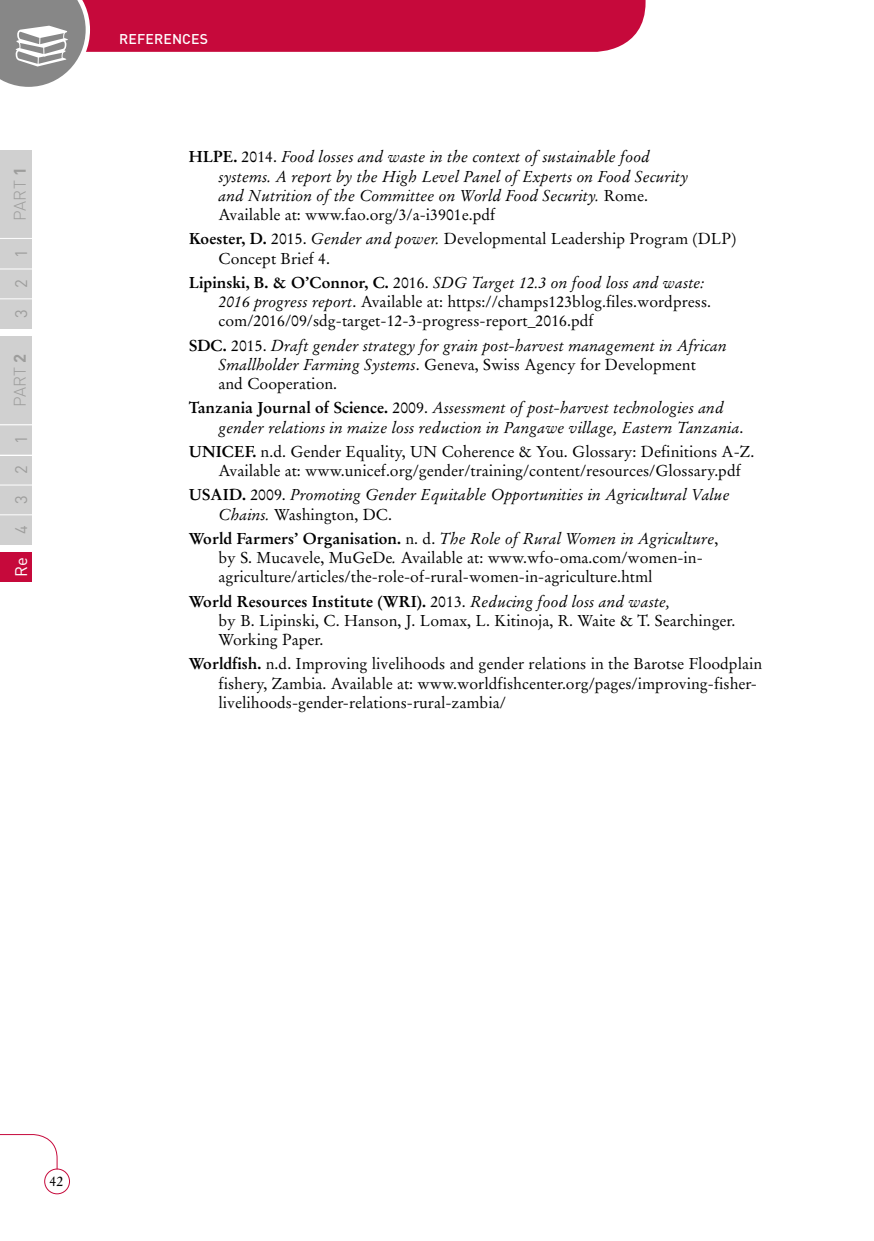
<style>
.page{position:relative;width:874px;height:1241px;background:#fff}
.page>*{position:absolute;margin:0;border:0;box-sizing:border-box;transform-origin:0 0}
.t1{font:300 16.62px "DIN Pro";letter-spacing:.01em;color:#9d9d9c}
.t2{font:16.62px "DIN Pro";color:#9d9d9c}
.t3{font:16.62px "DIN Pro";color:#fff}
.BASE_TEXT{font:15.75px/19.2px "Stempel Garamond LT Std";color:#000}
.BASE_TEXT-2{font:italic 15.75px/19.2px "Stempel Garamond LT Std";color:#000}
.t4{font:500 14px "DIN Pro";letter-spacing:.01em;color:#fff}
.t5{font:14px "Stempel Garamond LT Std";color:#000}
.s1{font-weight:700}
.s2{font-weight:700;font-style:normal}
.s3{font-style:normal}
.s4{font-style:italic}
</style>
<div class="page">
<div style="left:0;top:514px;width:32px;height:30px;background:#d0d0d0"></div>
<div style="left:0;top:485px;width:32px;height:29px;background:#d0d0d0"></div>
<div style="left:0;top:425px;width:32px;height:30px;background:#d0d0d0"></div>
<div style="left:0;top:455px;width:32px;height:30px;background:#d0d0d0"></div>
<hr style="left:0;top:454px;width:33px;height:1px;background:#fff">
<div style="left:0;top:299px;width:32px;height:29px;background:#d0d0d0"></div>
<div style="left:0;top:239px;width:32px;height:30px;background:#d0d0d0"></div>
<div style="left:0;top:269px;width:32px;height:30px;background:#d0d0d0"></div>
<hr style="left:0;top:298px;width:33px;height:1px;background:#fff">
<hr style="left:0;top:268px;width:33px;height:1px;background:#fff">
<div style="left:7px;top:150px;width:25px;height:88px;background:#d0d0d0"></div>
<div style="left:0;top:150px;width:10px;height:88px;background:#d0d0d0"></div>
<svg style="left:0;top:0;width:645px;height:87px"></svg>
<div style="left:44px;top:1168px;width:26px;height:25px;border:1px solid #c6093b;border-radius:50%"></div>
<svg style="left:0;top:1134px;width:58px;height:35px"></svg>
<hr style="left:0;top:484px;width:33px;height:1px;background:#fff">
<hr style="left:0;top:514px;width:33px;height:1px;background:#fff">
<div style="left:7px;top:336px;width:25px;height:88px;background:#d0d0d0"></div>
<div style="left:0;top:336px;width:10px;height:88px;background:#d0d0d0"></div>
<div style="left:0;top:552px;width:32px;height:30px;background:#c6093b"></div>
<p class="t1" style="left:9px;top:220px;width:55px;rotate:-90deg">PART <span class="s1">1</span></p>
<p class="t2" style="left:10px;top:258px;width:10px;rotate:-90deg">1</p>
<p class="t2" style="left:10px;top:288px;width:10px;rotate:-90deg">2</p>
<p class="t2" style="left:10px;top:318px;width:10px;rotate:-90deg">3</p>
<p class="t1" style="left:9px;top:407px;width:55px;rotate:-90deg">PART <span class="s1">2</span></p>
<p class="t2" style="left:10px;top:444px;width:10px;rotate:-90deg">1</p>
<p class="t2" style="left:10px;top:474px;width:10px;rotate:-90deg">2</p>
<p class="t2" style="left:10px;top:504px;width:10px;rotate:-90deg">3</p>
<p class="t2" style="left:10px;top:534px;width:10px;rotate:-90deg">4</p>
<p class="t3" style="left:10px;top:576px;width:21px;rotate:-90deg">Re</p>
<p class="t4" style="left:119px;top:29px;width:90px">REFERENCES</p>
<p class="BASE_TEXT-2" style="left:218px;top:147px;width:471px;text-indent:-30px"><span class="s2">HLPE.</span> <span class="s3">2014.</span> Food losses and waste in the context of sustainable food systems. A report by the High Level Panel of Experts on Food Security and Nutrition of the Committee on World Food Security. <span class="s3">Rome.<br>Available at: www.fao.org/3/a-i3901e.pdf</span></p>
<p class="BASE_TEXT" style="left:218px;top:229px;width:519px;text-indent:-30px"><span class="s1">Koester, D.</span> 2015. <span class="s4">Gender and power.</span> Developmental Leadership Program (DLP)<br>Concept Brief 4.</p>
<p class="BASE_TEXT" style="left:218px;top:273px;width:494px;text-indent:-30px"><span class="s1">Lipinski, B. &amp; O’Connor, C.</span> 2016. <span class="s4">SDG Target 12.3 on food loss and waste:<br>2016 progress report</span>. Available at: https://champs123blog.files.wordpress. com/2016/09/sdg-target-12-3-progress-report_2016.pdf</p>
<p class="BASE_TEXT-2" style="left:218px;top:335px;width:509px;text-indent:-30px"><span class="s2">SDC.</span> <span class="s3">2015.</span> Draft gender strategy for grain post-harvest management in African<br>Smallholder Farming Systems<span class="s3">. Geneva, Swiss Agency for Development<br>and Cooperation.</span></p>
<p class="BASE_TEXT-2" style="left:218px;top:398px;width:526px;text-indent:-30px"><span class="s2">Tanzania Journal of Science.</span> <span class="s3">2009.</span> Assessment of post-harvest technologies and gender relations in maize loss reduction in Pangawe village, Eastern Tanzania<span class="s3">.</span></p>
<p class="BASE_TEXT" style="left:218px;top:442px;width:537px;text-indent:-30px"><span class="s1">UNICEF.</span> n.d. Gender Equality, UN Coherence &amp; You. Glossary: Definitions A-Z.<br>Available at: www.unicef.org/gender/training/content/resources/Glossary.pdf</p>
<p class="BASE_TEXT-2" style="left:218px;top:485px;width:512px;text-indent:-30px"><span class="s2">USAID.</span> <span class="s3">2009.</span> Promoting Gender Equitable Opportunities in Agricultural Value<br>Chains. <span class="s3">Washington, DC.</span></p>
<p class="BASE_TEXT" style="left:218px;top:529px;width:501px;text-indent:-30px"><span class="s1">World Farmers’ Organisation.</span> n. d. <span class="s4">The Role of Rural Women in Agriculture</span>, by S. Mucavele, MuGeDe<span class="s4">.</span> Available at: www.wfo-oma.com/women-in&shy;agriculture/articles/the-role-of-rural-women-in-agriculture.html</p>
<p class="BASE_TEXT" style="left:218px;top:591px;width:518px;text-indent:-30px"><span class="s1">World Resources Institute (WRI).</span> 2013. <span class="s4">Reducing food loss and waste,<br></span>by B. Lipinski, C. Hanson, J. Lomax, L. Kitinoja, R. Waite &amp; T. Searchinger.<br>Working Paper.</p>
<p class="BASE_TEXT" style="left:218px;top:654px;width:545px;text-indent:-30px"><span class="s1">Worldfish.</span> n.d. Improving livelihoods and gender relations in the Barotse Floodplain fishery, Zambia. Available at: www.worldfishcenter.org/pages/improving-fisher&shy;livelihoods-gender-relations-rural-zambia/</p>
<p class="t5" style="left:50px;top:1172px;width:16px">42</p>
</div>
